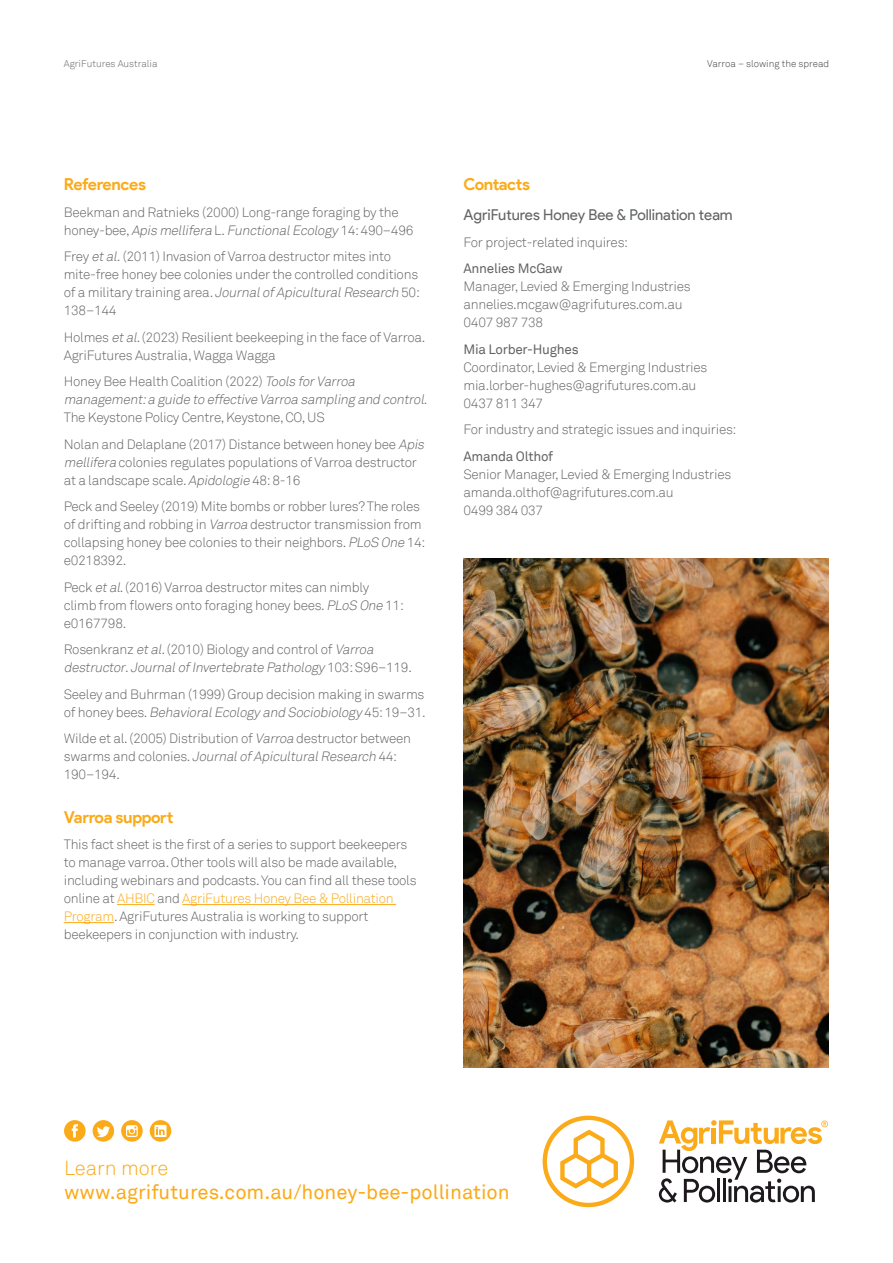
<style>
.page{position:relative;width:893px;height:1263px;background:#fff}
.page>*{position:absolute;margin:0;border:0;box-sizing:border-box;transform-origin:0 0}
.t1{font:20.25px "Akkurat TT";color:#fbaa19}
.t2{font:300 20.25px "Akkurat TT";color:#fbaa19}
.t3{font:700 16.5px "Product Sans";letter-spacing:-.025em;color:#fbaa19}
.t4{font:15px "Product Sans";color:#636466}
.t5{font:300 13.5px/18px "Akkurat TT";letter-spacing:-.02em;color:#636466}
.t6{font:italic 300 13.5px/18px "Akkurat TT";color:#636466}
.t7{font:13.5px "Akkurat TT";letter-spacing:-.02em;color:#636466}
.t8{font:300 9.75px "Akkurat TT";color:#414042}
.t9{font:300 9.75px "Akkurat TT";color:#636466}
.s1{font-style:italic}
.s2{font-style:normal}
.s3{color:#fbaa19}
</style>
<div class="page">
<img style="left:463px;top:558px;width:365px;height:509px">
<svg style="left:93px;top:1120px;width:21px;height:22px"></svg>
<svg style="left:64px;top:1120px;width:22px;height:22px"></svg>
<svg style="left:121px;top:1120px;width:22px;height:22px"></svg>
<svg style="left:150px;top:1120px;width:21px;height:22px"></svg>
<hr style="left:117px;top:904px;width:38px;height:1px;background:#fbaa19">
<hr style="left:182px;top:904px;width:214px;height:1px;background:#fbaa19">
<hr style="left:64px;top:922px;width:50px;height:1px;background:#fbaa19">
<svg style="left:659px;top:1120px;width:169px;height:82px"></svg>
<svg style="left:543px;top:1116px;width:91px;height:91px"></svg>
<p class="t9" style="left:64px;top:58px;width:95px">AgriFutures Australia</p>
<p class="t8" style="left:707px;top:58px;width:124px">Varroa – slowing the spread</p>
<p class="t3" style="left:64px;top:174px;width:84px">References</p>
<p class="t5" style="left:64px;top:203px;width:351px">Beekman and Ratnieks (2000) Long-range foraging by the<br>h o n ey - b e e , <span class="s1">Apis mellifera</span> L . <span class="s1">FunctionalEcology</span> 1 4 : 4 9 0 – 4 9 6</p>
<p class="t5" style="left:64px;top:247px;width:358px">Frey <span class="s1">etal.</span>(2011) Invasion of Varroa destructor mites into mite-free honey bee colonies under the controlled conditions of a m i l i ta ry t ra i n i n g a re a . <span class="s1">JournalofApiculturalResearch</span> 5 0 :<br>138–144</p>
<p class="t5" style="left:64px;top:328px;width:363px">Holmes <span class="s1">etal</span>. (2023) Resilient beekeeping in the face of Varroa.<br>AgriFutures Australia, Wagga Wagga</p>
<p class="t5" style="left:64px;top:372px;width:365px">Honey Bee Health Coalition (2022) <span class="s1">Tools forVarroa management:a guide to effective Varroa sampling and control</span>.<br>The Keystone Policy Centre, Keystone, CO, US</p>
<p class="t5" style="left:64px;top:435px;width:365px">Nolan and Delaplane (2017) Distance between honey bee <span class="s1">Apis mellifera</span> colonies regulates populations of Varroa destructor at a landscape scale. <span class="s1">Apidologie</span> 48: 8-16</p>
<p class="t5" style="left:64px;top:497px;width:363px">Peck and Seeley (2019) Mite bombs or robber lures? The roles of drifting and robbing in <span class="s1">Varroa</span> destructor transmission from collapsing honey bee colonies to their neighbors. <span class="s1">PLoS One</span> 14: e0218392.</p>
<p class="t5" style="left:64px;top:578px;width:342px">Peck <span class="s1">etal</span>. (2016) Varroa destructor mites can nimbly climb from flowers onto foraging honey bees. <span class="s1">PLoS One</span> 11: e0167798.</p>
<p class="t6" style="left:64px;top:640px;width:350px"><span class="s2">Rosenkranz</span> etal.<span class="s2">(2010) Biology and control of</span> Varroa destructor<span class="s2">.</span> JournalofInvertebrate Pathology <span class="s2">1 0 3 : S 9 6 – 1 1 9 .</span></p>
<p class="t5" style="left:64px;top:685px;width:363px">Seeley and Buhrman (1999) Group decision making in swarms o f h o n ey b e e s . <span class="s1">BehavioralEcology and Sociobiology</span> 4 5 : 1 9 – 3 1 .</p>
<p class="t5" style="left:64px;top:729px;width:349px">Wilde et al. (2005) Distribution of <span class="s1">Varroa</span> destructor between s w a r m s a n d c o l o n i e s . <span class="s1">JournalofApiculturalResearch</span> 4 4 :<br>190–194.</p>
<p class="t3" style="left:64px;top:807px;width:111px">Varroa support</p>
<p class="t5" style="left:64px;top:836px;width:354px">This fact sheet is the first of a series to support beekeepers to manage varroa. Other tools will also be made available, including webinars and podcasts. You can find all these tools online at <span class="s3">AHBIC</span> and <span class="s3">AgriFutures Honey Bee &amp; Pollination Program</span>. AgriFutures Australia is working to support beekeepers in conjunction with industry.</p>
<p class="t3" style="left:463px;top:174px;width:68px">Contacts</p>
<p class="t4" style="left:463px;top:207px;width:271px">AgriFutures Honey Bee &amp; Pollination team</p>
<p class="t5" style="left:463px;top:233px;width:166px">For project-related inquires:</p>
<p class="t7" style="left:463px;top:261px;width:101px">Annelies McGaw</p>
<p class="t5" style="left:463px;top:277px;width:229px">Manager, Levied &amp; Emerging Industries annelies.mcgaw@agrifutures.com.au<br>0407 987 738</p>
<p class="t7" style="left:463px;top:341px;width:117px">Mia Lorber-Hughes</p>
<p class="t5" style="left:463px;top:358px;width:245px">Coordinator, Levied &amp; Emerging Industries mia.lorber-hughes@agrifutures.com.au<br>0437 811 347</p>
<p class="t5" style="left:463px;top:420px;width:275px">For industry and strategic issues and inquiries:</p>
<p class="t7" style="left:463px;top:448px;width:91px">Amanda Olthof</p>
<p class="t5" style="left:463px;top:465px;width:269px">Senior Manager, Levied &amp; Emerging Industries amanda.olthof@agrifutures.com.au<br>0499 384 037</p>
<h1 class="t2" style="left:64px;top:1156px;width:106px">Learn more</h1>
<h1 class="t1" style="left:64px;top:1180px;width:447px">www.agrifutures.com.au/honey-bee-pollination</h1>
</div>
